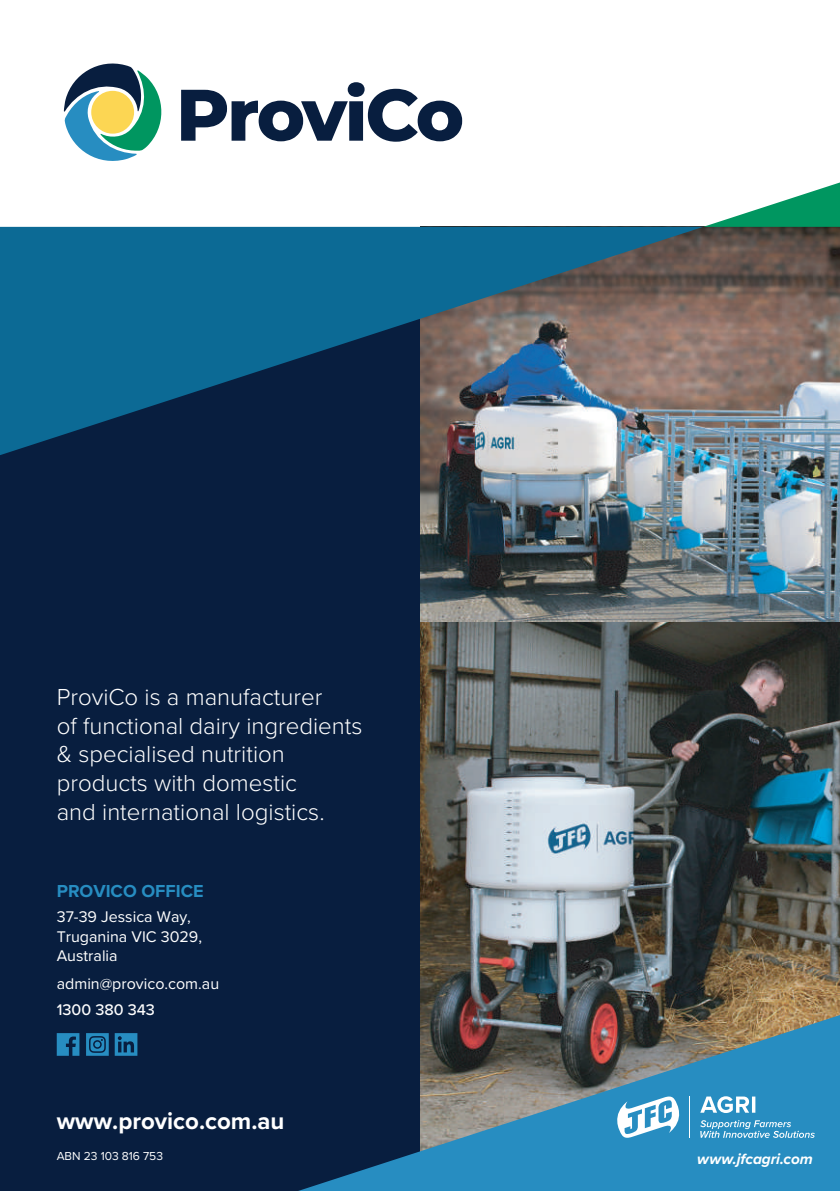
<style>
.page{position:relative;width:840px;height:1191px;background:#fff}
.page>*{position:absolute;margin:0;border:0;box-sizing:border-box;transform-origin:0 0}
.t1{font:300 24px/28.8px "Proxima Nova";color:#fff}
.t2{font:700 24px "Proxima Nova";color:#fff}
.t3{font:700 18px "Proxima Nova";color:#278dc1}
.t4{font:16px/19.2px "Proxima Nova";color:#fff}
.t5{font:500 16px "Proxima Nova";color:#fff}
.t6{font:italic 700 15.4px "Proxima Nova";letter-spacing:-.005em;color:#fff}
.t7{font:12px "Proxima Nova";color:#fff}
</style>
<div class="page">
<div style="left:1px;top:229px;width:838px;height:962px;background:#081e3f"></div>
<img style="left:420px;top:227px;width:419px;height:788px">
<svg style="left:0;top:227px;width:702px;height:228px;fill:#0c6a95"></svg>
<svg style="left:702px;top:182px;width:137px;height:45px"></svg>
<svg style="left:298px;top:1015px;width:541px;height:176px"></svg>
<svg style="left:699px;top:1120px;width:115px;height:17px;background:#57a6ce"></svg>
<svg style="left:699px;top:1096px;width:56px;height:17px"></svg>
<svg style="left:610px;top:1096px;width:75px;height:41px;background:#77b7d8"></svg>
<hr style="left:689px;top:1096px;width:1px;height:41px;background:#fff">
<svg style="left:64px;top:63px;width:98px;height:98px"></svg>
<svg style="left:181px;top:82px;width:281px;height:60px"></svg>
<svg style="left:86px;top:1033px;width:23px;height:22px"></svg>
<svg style="left:57px;top:1033px;width:22px;height:22px"></svg>
<svg style="left:115px;top:1033px;width:22px;height:22px"></svg>
<p class="t1" style="left:57px;top:681px;width:307px">ProviCo is a manufacturer<br>of functional dairy ingredients &amp; specialised nutrition products with domestic<br>and international logistics.</p>
<p class="t3" style="left:57px;top:877px;width:148px">PROVICO OFFICE</p>
<p class="t4" style="left:57px;top:906px;width:147px">37-39 Jessica Way,<br>Truganina VIC 3029,<br>Australia</p>
<p class="t4" style="left:57px;top:973px;width:164px">admin@provico.com.au</p>
<p class="t5" style="left:57px;top:997px;width:100px">1300 380 343</p>
<p class="t2" style="left:57px;top:1102px;width:229px">www.provico.com.au</p>
<p class="t7" style="left:57px;top:1147px;width:108px">ABN 23 103 816 753</p>
<p class="t6" style="left:696px;top:1147px;width:117px">www.jfcagri.com</p>
</div>
